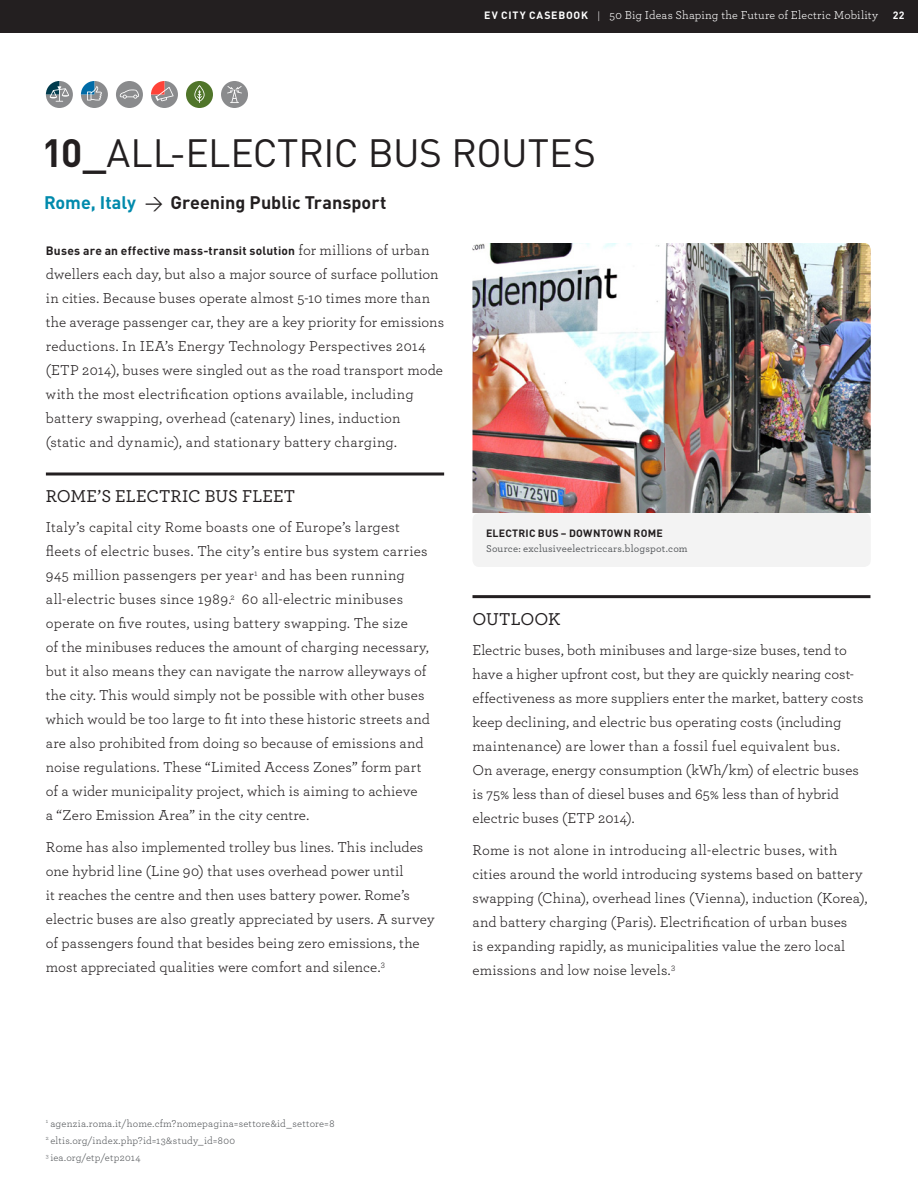
<style>
.page{position:relative;width:918px;height:1188px;background:#fff}
.page>*{position:absolute;margin:0;border:0;box-sizing:border-box;transform-origin:0 0}
.t1{font:39px "DIN";letter-spacing:-.01em;color:#231f20}
.t2{font:700 18px "DIN";color:#231f20}
.Subhead{font:500 18px "Archer";color:#231f20}
.Body{font:15px/24px "Archer";letter-spacing:.005em;color:#231f20}
.t3{font:12px "Archer";letter-spacing:.01em;color:#fff}
.Body-2{font:700 12px "DIN";letter-spacing:.02em;color:#231f20}
.Footnote{font:10.5px "Archer";letter-spacing:.02em;color:#54575a}
.Image_Caption-Source{font:500 10.5px "Archer";letter-spacing:.02em;color:#54575a}
.Image_Caption-Title{font:700 10.5px "DIN";letter-spacing:.025em;color:#231f20}
.s1{font-family:"DIN";font-weight:700;font-size:10.5px}
.s2{font-size:10.5px}
.s3{font-weight:700}
.s4{color:#008aac}
.s5{font-weight:400}
.s6{font-family:"Archer";font-weight:400;font-size:15px}
</style>
<div class="page">
<div style="left:116px;top:81px;width:27px;height:27px;background:#8a8b8d;border-radius:50%"></div>
<div style="left:186px;top:81px;width:27px;height:27px;background:#50752a;border-radius:50%"></div>
<div style="left:221px;top:81px;width:27px;height:27px;background:#8a8b8d;border-radius:50%"></div>
<hr style="left:46px;top:472px;width:398px;height:3px;background:#231f20">
<div style="left:472px;top:513px;width:399px;height:54px;background:#f3f3f3;border-radius:7px"></div>
<img style="left:472px;top:243px;width:399px;height:270px">
<hr style="left:472px;top:595px;width:398px;height:3px;background:#231f20">
<div style="left:0;top:0;width:918px;height:32px;background:#231f20"></div>
<svg style="left:151px;top:81px;width:27px;height:27px"></svg>
<svg style="left:81px;top:81px;width:27px;height:27px"></svg>
<svg style="left:227px;top:86px;width:15px;height:17px"></svg>
<svg style="left:46px;top:81px;width:27px;height:27px"></svg>
<svg style="left:120px;top:90px;width:19px;height:9px"></svg>
<svg style="left:194px;top:85px;width:11px;height:18px"></svg>
<p class="t3" style="left:484px;top:8px;width:422px"><span class="s1">EV CITY CASEBOOK</span> <span class="s2">|</span> 50 Big Ideas Shaping the Future of Electric Mobility <span class="s1">22</span></p>
<p class="t1" style="left:42px;top:129px;width:556px"><span class="s3">10_</span>ALL-ELECTRIC BUS ROUTES</p>
<p class="t2" style="left:44px;top:191px;width:344px"><span class="s4">Rome, Italy</span> <span class="s5">&gt;</span> Greening Public Transport</p>
<p class="Body-2" style="left:46px;top:243px;width:385px">Buses are an effective mass-transit solution <span class="s6">for millions of urban</span></p>
<p class="Body" style="left:46px;top:262px;width:400px">dwellers each day, but also a major source of surface pollution in cities. Because buses operate almost 5-10 times more than the average passenger car, they are a key priority for emissions reductions. In IEA’s Energy Technology Perspectives 2014 (ETP 2014), buses were singled out as the road transport mode with the most electrification options available, including battery swapping, overhead (catenary) lines, induction<br>(static and dynamic), and stationary battery charging.</p>
<p class="Subhead" style="left:46px;top:485px;width:251px">ROME’S ELECTRIC BUS FLEET</p>
<p class="Body" style="left:46px;top:515px;width:386px">Italy’s capital city Rome boasts one of Europe’s largest fleets of electric buses. The city’s entire bus system carries 945 million passengers per year<sup>1</sup> and has been running all-electric buses since 1989.<sup>2</sup> 60 all-electric minibuses operate on five routes, using battery swapping. The size<br>of the minibuses reduces the amount of charging necessary, but it also means they can navigate the narrow alleyways of the city. This would simply not be possible with other buses which would be too large to fit into these historic streets and are also prohibited from doing so because of emissions and noise regulations. These “Limited Access Zones” form part of a wider municipality project, which is aiming to achieve<br>a “Zero Emission Area” in the city centre.</p>
<p class="Body" style="left:46px;top:835px;width:390px">Rome has also implemented trolley bus lines. This includes one hybrid line (Line 90) that uses overhead power until<br>it reaches the centre and then uses battery power. Rome’s electric buses are also greatly appreciated by users. A survey of passengers found that besides being zero emissions, the most appreciated qualities were comfort and silence.<sup>3</sup></p>
<p class="Image_Caption-Title" style="left:486px;top:526px;width:178px">ELECTRIC BUS – DOWNTOWN ROME</p>
<p class="Image_Caption-Source" style="left:486px;top:542px;width:203px">Source: exclusiveelectriccars.blogspot.com</p>
<p class="Subhead" style="left:472px;top:608px;width:89px">OUTLOOK</p>
<p class="Body" style="left:472px;top:638px;width:393px">Electric buses, both minibuses and large-size buses, tend to have a higher upfront cost, but they are quickly nearing cost&shy;effectiveness as more suppliers enter the market, battery costs keep declining, and electric bus operating costs (including maintenance) are lower than a fossil fuel equivalent bus.<br>On average, energy consumption (kWh/km) of electric buses is 75% less than of diesel buses and 65% less than of hybrid electric buses (ETP 2014).</p>
<p class="Body" style="left:472px;top:837px;width:397px">Rome is not alone in introducing all-electric buses, with cities around the world introducing systems based on battery swapping (China), overhead lines (Vienna), induction (Korea), and battery charging (Paris). Electrification of urban buses<br>is expanding rapidly, as municipalities value the zero local emissions and low noise levels.<sup>3</sup></p>
<p class="Footnote" style="left:46px;top:1116px;width:290px"><sup>1</sup> agenzia.roma.it/home.cfm?nomepagina=settore&amp;id_settore=8</p>
<p class="Footnote" style="left:46px;top:1134px;width:191px"><sup>2</sup> eltis.org/index.php?id=13&amp;study_id=800</p>
<p class="Footnote" style="left:46px;top:1151px;width:96px"><sup>3</sup> iea.org/etp/etp2014</p>
</div>
